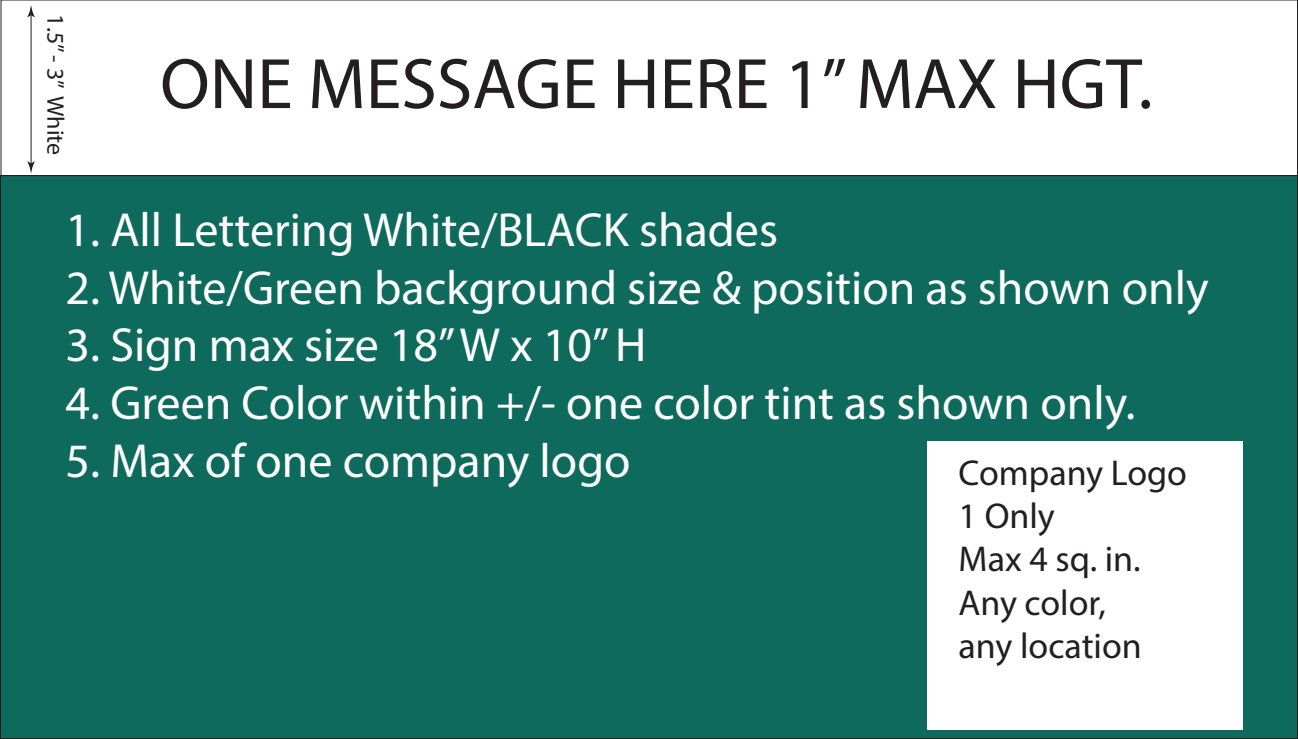
<style>
.page{position:relative;width:1298px;height:739px;background:#fff}
.page>*{position:absolute;margin:0;border:0;box-sizing:border-box;transform-origin:0 0}
.t1{font:72px "Myriad Pro";color:#231f20}
.t2{font:48px "Myriad Pro";color:#fff}
.t3{font:36px/43.2px "Myriad Pro";color:#231f20}
.t4{font:24px "Myriad Pro";letter-spacing:-.005em;color:#231f20}
</style>
<div class="page">
<div style="left:0;top:175px;width:1297px;height:563px;background:#0d6a5c"></div>
<div style="left:927px;top:441px;width:314px;height:288px;background:#fff"></div>
<hr style="left:31px;top:13px;width:1px;height:152px;background:#231f20">
<svg style="left:27px;top:5px;width:8px;height:12px"></svg>
<svg style="left:27px;top:161px;width:8px;height:12px"></svg>
<p class="t4" style="left:70px;top:14px;width:142px;rotate:90deg">1.5”- 3” White</p>
<h1 class="t1" style="left:160px;top:39px;width:993px">ONE MESSAGE HERE 1” MAX HGT.</h1>
<p class="t2" style="left:66px;top:200px;width:714px">1. All Lettering White/BLACK shades</p>
<p class="t2" style="left:66px;top:258px;width:1144px">2. White/Green background size &amp; position as shown only</p>
<p class="t2" style="left:66px;top:315px;width:582px">3. Sign max size 18” W x 10” H</p>
<p class="t2" style="left:66px;top:373px;width:1071px">4. Green Color within +/- one color tint as shown only.</p>
<p class="t2" style="left:66px;top:431px;width:566px">5. Max of one company logo</p>
<p class="t3" style="left:958px;top:450px;width:230px">Company Logo<br>1 Only<br>Max 4 sq. in.<br>Any color,<br>any location</p>
</div>
